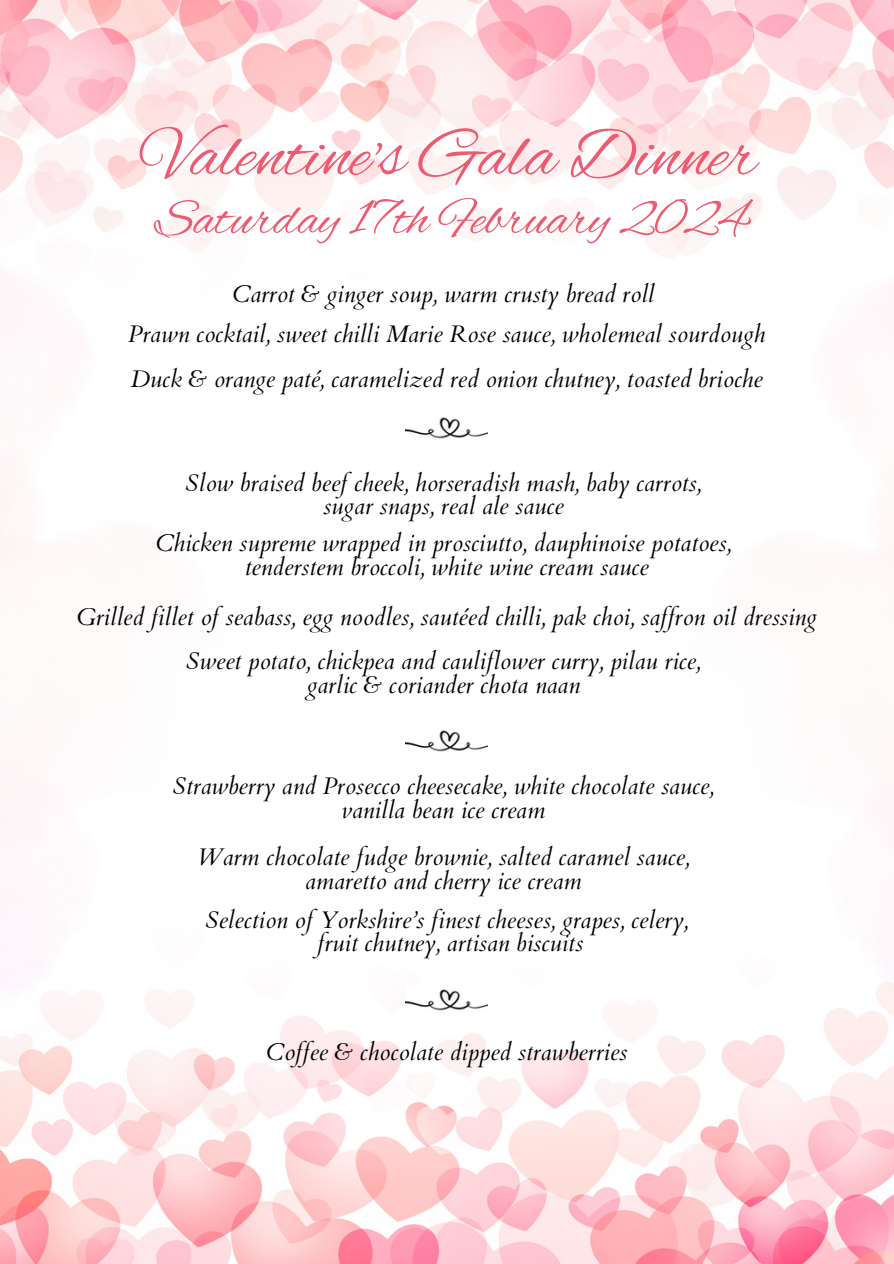
<style>
.page{position:relative;width:894px;height:1264px;background:#fff}
.page>*{position:absolute;margin:0;border:0;box-sizing:border-box;transform-origin:0 0}
.t1{font:71.85px "Alex Brush";color:#ed5b71}
.t2{font:52.35px "Alex Brush";color:#ed5b71}
.t3{font:italic 24px "Cardo";color:#000}
</style>
<div class="page">
<img style="left:0;top:0;width:893px;height:1263px">
<img style="left:594px;top:144px;width:299px;height:1007px">
<img style="left:0;top:135px;width:333px;height:1025px">
<img style="left:405px;top:414px;width:82px;height:37px">
<img style="left:405px;top:727px;width:82px;height:37px">
<img style="left:405px;top:986px;width:82px;height:37px">
<p class="t1" style="left:141px;top:115px;width:617px">Valentine's Gala Dinner</p>
<p class="t2" style="left:154px;top:189px;width:593px">Saturday 17th February 2024</p>
<p class="t3" style="left:232px;top:278px;width:423px">Carrot &amp; ginger soup, warm crusty bread roll</p>
<p class="t3" style="left:128px;top:318px;width:638px">Prawn cocktail, sweet chilli Marie Rose sauce, wholemeal sourdough</p>
<p class="t3" style="left:131px;top:363px;width:633px">Duck &amp; orange paté, caramelized red onion chutney, toasted brioche</p>
<p class="t3" style="left:185px;top:467px;width:517px">Slow braised beef cheek, horseradish mash, baby carrots,</p>
<p class="t3" style="left:323px;top:490px;width:242px">sugar snaps, real ale sauce</p>
<p class="t3" style="left:156px;top:527px;width:576px">Chicken supreme wrapped in prosciutto, dauphinoise potatoes,</p>
<p class="t3" style="left:245px;top:551px;width:405px">tenderstem broccoli, white wine cream sauce</p>
<p class="t3" style="left:77px;top:601px;width:741px">Grilled fillet of seabass, egg noodles, sautéed chilli, pak choi, saf ron oil dressing</p>
<p class="t3" style="left:186px;top:645px;width:515px">Sweet potato, chickpea and cauliflower curry, pilau rice,</p>
<p class="t3" style="left:307px;top:669px;width:274px">garlic &amp; coriander chota naan</p>
<p class="t3" style="left:173px;top:770px;width:542px">Strawberry and Prosecco cheesecake, white chocolate sauce,</p>
<p class="t3" style="left:341px;top:794px;width:205px">vanilla bean ice cream</p>
<p class="t3" style="left:197px;top:841px;width:493px">Warm chocolate fudge brownie, salted caramel sauce,</p>
<p class="t3" style="left:305px;top:864px;width:278px">amaretto and cherry ice cream</p>
<p class="t3" style="left:205px;top:904px;width:484px">Selection of Yorkshire’s finest cheeses, grapes, celery,</p>
<p class="t3" style="left:317px;top:927px;width:267px">fruit chutney, artisan biscuits</p>
<p class="t3" style="left:266px;top:1035px;width:362px">Cof ee &amp; chocolate dipped strawberries</p>
</div>
